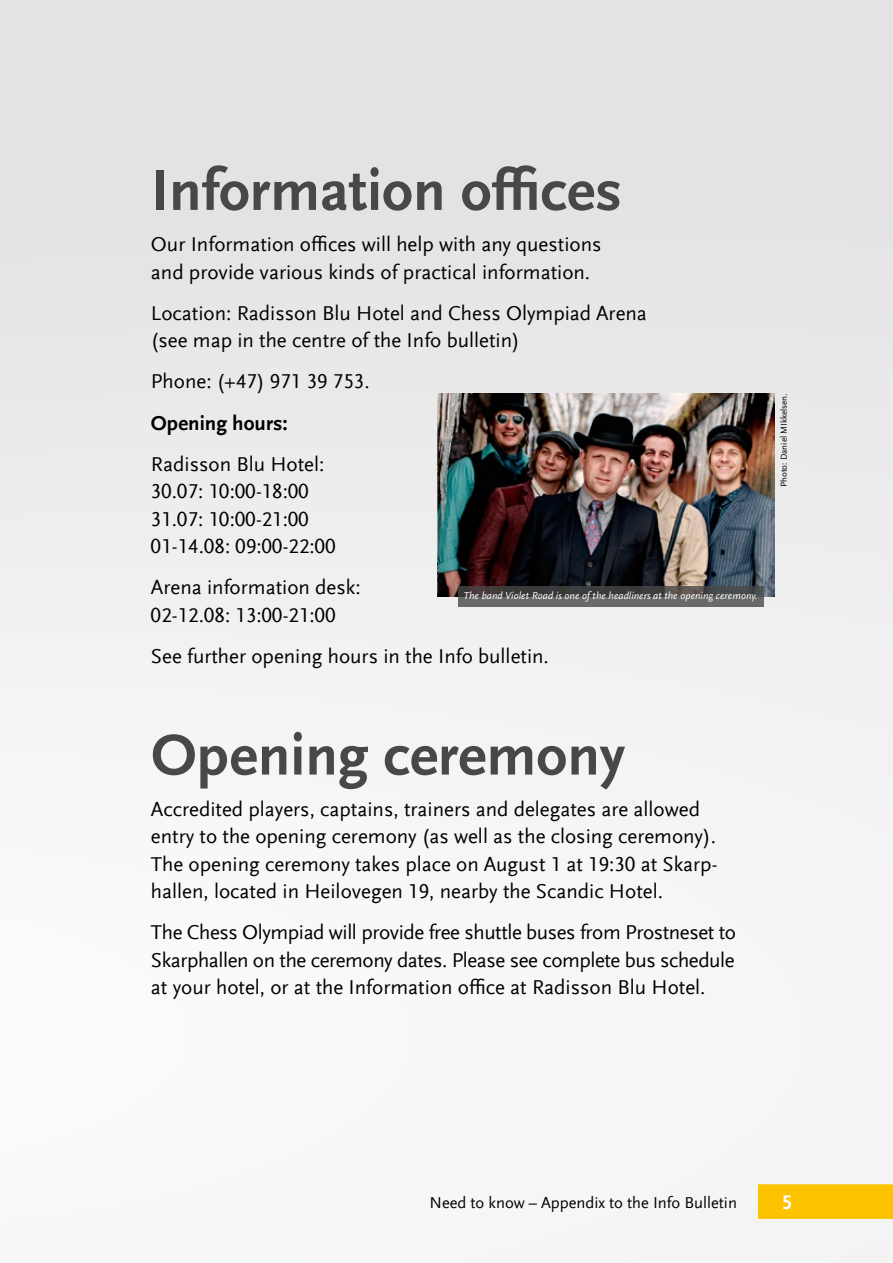
<style>
.page{position:relative;width:893px;height:1263px;background:#fff}
.page>*{position:absolute;margin:0;border:0;box-sizing:border-box;transform-origin:0 0}
.t1{font:700 60px "Scala Sans Offc";color:#484847}
.t2{font:21px/27.5px "Scala Sans Offc";color:#000}
.t3{font:700 21px "Scala Sans Offc";color:#000}
.t4{font:700 20.7px "Scala Sans Offc";color:#fff}
.t5{font:16.5px "Scala Sans Offc";color:#000}
.t6{font:italic 10.5px "Scala Sans Offc";letter-spacing:.005em;color:#fff}
.t7{font:9px "Scala Sans Offc";color:#000}
</style>
<div class="page">
<div style="left:0;top:0;width:893px;height:1263px;background:linear-gradient(to right,#f0f1f1,#ededed)"></div>
<img style="left:438px;top:393px;width:336px;height:203px">
<svg style="left:458px;top:586px;width:305px;height:20px;background:#535352"></svg>
<div style="left:758px;top:1184px;width:135px;height:35px;background:#fdc300"></div>
<h1 class="t1" style="left:151px;top:157px;width:472px">Information offices</h1>
<p class="t2" style="left:151px;top:231px;width:452px">Our Information offices will help with any questions and provide various kinds of practical information.</p>
<p class="t2" style="left:151px;top:300px;width:497px">Location: Radisson Blu Hotel and Chess Olympiad Arena (see map in the centre of the Info bulletin)</p>
<p class="t2" style="left:151px;top:368px;width:220px">Phone: (+47) 971 39 753.</p>
<p class="t3" style="left:151px;top:411px;width:138px">Opening hours:</p>
<p class="t2" style="left:151px;top:451px;width:186px">Radisson Blu Hotel:<br>30.07: 10:00-18:00<br>31.07: 10:00-21:00<br>01-14.08: 09:00-22:00</p>
<p class="t2" style="left:151px;top:574px;width:211px">Arena information desk:<br>02-12.08: 13:00-21:00</p>
<p class="t2" style="left:151px;top:643px;width:399px">See further opening hours in the Info bulletin.</p>
<p class="t6" style="left:463px;top:590px;width:296px">The band Violet Road is one of the headliners at the opening ceremony.</p>
<p class="t7" style="left:779px;top:487px;width:95px;rotate:-90deg">Photo: Daniel MIkkelsen.</p>
<h1 class="t1" style="left:151px;top:721px;width:476px">Opening ceremony</h1>
<p class="t2" style="left:151px;top:796px;width:568px">Accredited players, captains, trainers and delegates are allowed entry to the opening ceremony (as well as the closing ceremony).<br>The opening ceremony takes place on August 1 at 19:30 at Skarp&shy;hallen, located in Heilovegen 19, nearby the Scandic Hotel.</p>
<p class="t2" style="left:151px;top:919px;width:586px;text-align:justify">The Chess Olympiad will provide free shuttle buses from Prostneset to Skarphallen on the ceremony dates. Please see complete bus schedule at your hotel, or at the Information office at Radisson Blu Hotel.</p>
<p class="t5" style="left:429px;top:1193px;width:309px">Need to know – Appendix to the Info Bulletin</p>
<p class="t4" style="left:782px;top:1191px;width:12px">5</p>
</div>
